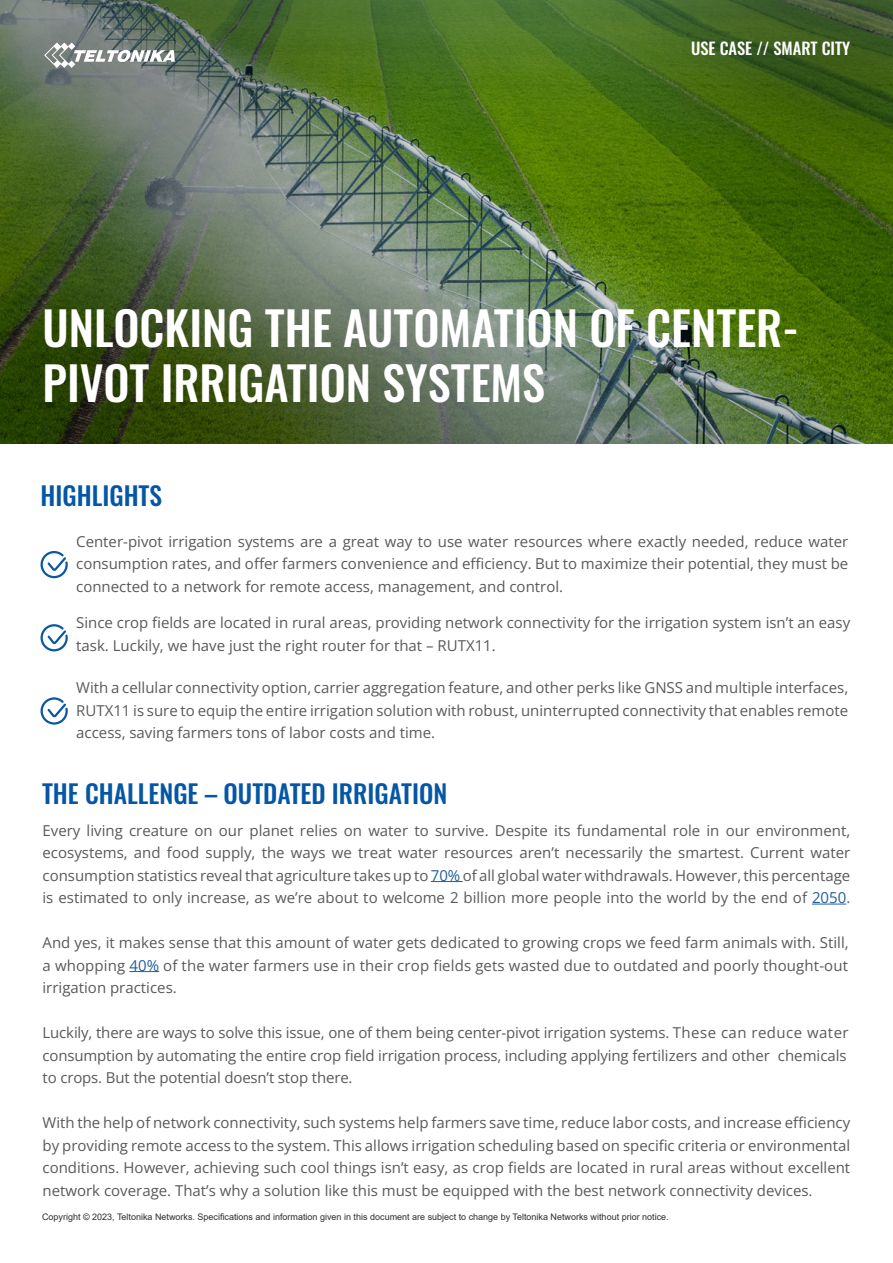
<style>
.page{position:relative;width:893px;height:1263px;background:#fff}
.page>*{position:absolute;margin:0;border:0;box-sizing:border-box;transform-origin:0 0}
.t1{font:500 46.5px/55.5px "Oswald";color:#fff}
.t2{font:500 25.5px "Oswald";color:#0556a5}
.t3{font:500 16.5px "Oswald";color:#fff}
.t4{font:15px/22.5px "Open Sans";color:#58595b;text-align:justify}
.t5{font:9px "Arial";color:#2e2e2f}
.s1{color:#215e9e}
</style>
<div class="page">
<img style="left:0;top:0;width:893px;height:443px">
<hr style="left:431px;top:881px;width:32px;height:1px;background:#215e9e">
<hr style="left:812px;top:904px;width:34px;height:1px;background:#215e9e">
<hr style="left:129px;top:971px;width:30px;height:1px;background:#215e9e">
<svg style="left:40px;top:551px;width:28px;height:28px"></svg>
<svg style="left:40px;top:624px;width:28px;height:28px"></svg>
<svg style="left:40px;top:697px;width:28px;height:28px"></svg>
<svg style="left:44px;top:43px;width:131px;height:25px"></svg>
<p class="t3" style="left:691px;top:40px;width:161px">USE CASE // SMART CITY</p>
<h1 class="t1" style="left:43px;top:303px;width:758px">UNLOCKING THE AUTOMATION OF CENTER-<br>PIVOT IRRIGATION SYSTEMS</h1>
<h2 class="t2" style="left:41px;top:483px;width:123px">HIGHLIGHTS</h2>
<p class="t4" style="left:76px;top:530px;width:774px">Center-pivot irrigation systems are a great way to use water resources where exactly needed, reduce water consumption rates, and offer farmers convenience and efficiency. But to maximize their potential, they must be connected to a network for remote access, management, and control.</p>
<p class="t4" style="left:76px;top:611px;width:776px">Since crop fields are located in rural areas, providing network connectivity for the irrigation system isn’t an easy task. Luckily, we have just the right router for that – RUTX11.</p>
<p class="t4" style="left:76px;top:676px;width:774px">With a cellular connectivity option, carrier aggregation feature, and other perks like GNSS and multiple interfaces, RUTX11 is sure to equip the entire irrigation solution with robust, uninterrupted connectivity that enables remote access, saving farmers tons of labor costs and time.</p>
<h2 class="t2" style="left:42px;top:780px;width:407px">THE CHALLENGE – OUTDATED IRRIGATION</h2>
<p class="t4" style="left:43px;top:819px;width:809px">Every living creature on our planet relies on water to survive. Despite its fundamental role in our environment, ecosystems, and food supply, the ways we treat water resources aren’t necessarily the smartest. Current water consumption statistics reveal that agriculture takes up to <span class="s1">70%</span> of all global water withdrawals. However, this percentage is estimated to only increase, as we’re about to welcome 2 billion more people into the world by the end of <span class="s1">2050</span>.</p>
<p class="t4" style="left:43px;top:931px;width:808px">And yes, it makes sense that this amount of water gets dedicated to growing crops we feed farm animals with. Still, a whopping <span class="s1">40%</span> of the water farmers use in their crop fields gets wasted due to outdated and poorly thought-out irrigation practices.</p>
<p class="t4" style="left:43px;top:1021px;width:808px;text-align:left">Luckily, there are ways to solve this issue, one of them being center-pivot irrigation systems. These can reduce water consumption by automating the entire crop field irrigation process, including applying fertilizers and other chemicals to crops. But the potential doesn’t stop there.</p>
<p class="t4" style="left:43px;top:1111px;width:809px">With the help of network connectivity, such systems help farmers save time, reduce labor costs, and increase efficiency by providing remote access to the system. This allows irrigation scheduling based on specific criteria or environmental conditions. However, achieving such cool things isn’t easy, as crop fields are located in rural areas without excellent network coverage. That’s why a solution like this must be equipped with the best network connectivity devices.</p>
<p class="t5" style="left:42px;top:1211px;width:628px">Copyright © 2023, Teltonika Networks. Specifications and information given in this document are subject to change by Teltonika Networks without prior notice.</p>
</div>
